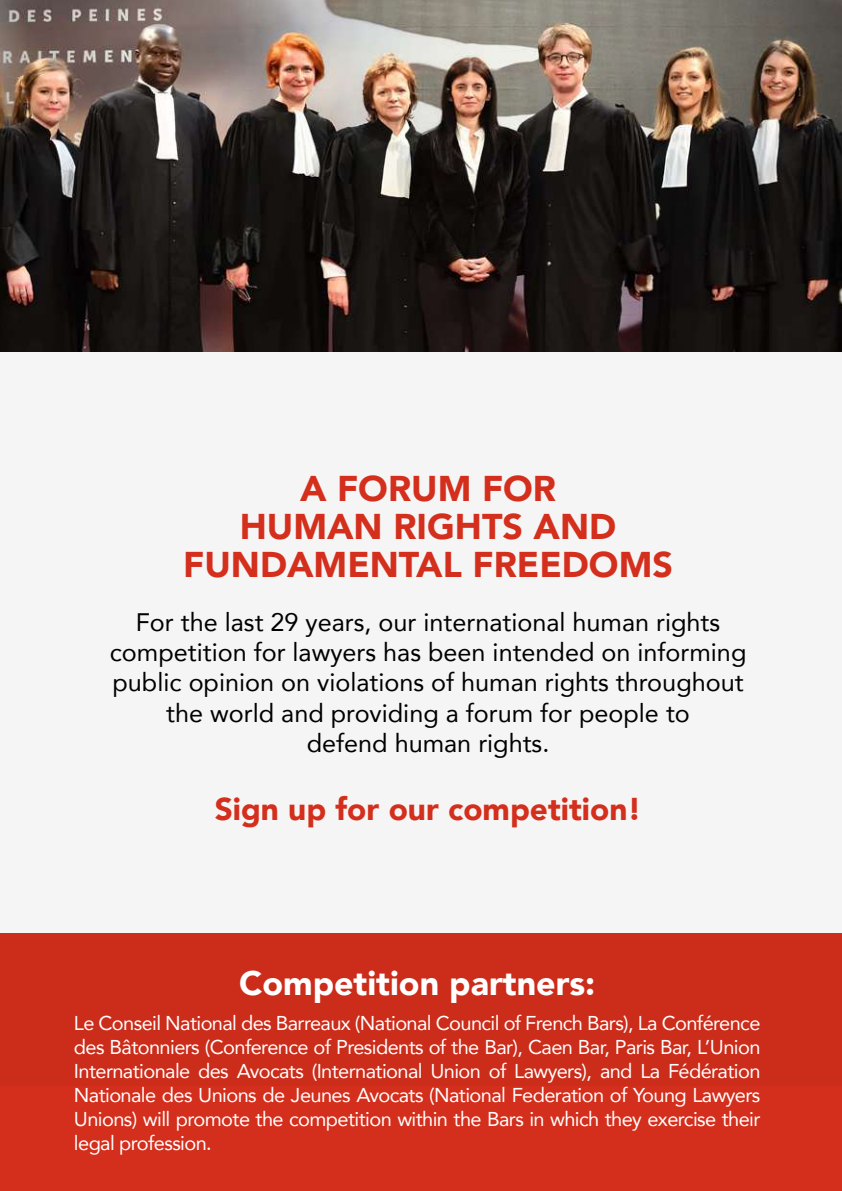
<style>
.page{position:relative;width:842px;height:1191px;background:#fff}
.page>*{position:absolute;margin:0;border:0;box-sizing:border-box;transform-origin:0 0}
.t1{font:900 35.8px/37.8px "Avenir";color:#d42e1c;text-align:center}
.t2{font:900 34px "Avenir";color:#fff}
.t3{font:900 31.6px "Avenir";color:#d42e1c}
.t4{font:25.2px/30.2px "Avenir";color:#000;text-align:center}
.t5{font:20px/24px "Avenir";letter-spacing:-.03em;color:#fff;text-align:justify}
</style>
<div class="page">
<div style="left:0;top:0;width:842px;height:1086px;background:#f5f5f5"></div>
<img style="left:0;top:0;width:842px;height:351px">
<div style="left:0;top:933px;width:842px;height:258px;background:#cc2c1a"></div>
<h1 class="t1" style="left:183px;top:469px;width:491px">A FORUM FOR<br>HUMAN RIGHTS AND<br>FUNDAMENTAL FREEDOMS</h1>
<p class="t4" style="left:110px;top:606px;width:638px">For the last 29 years, our international human rights competition for lawyers has been intended on informing public opinion on violations of human rights throughout the world and providing a forum for people to<br>defend human rights.</p>
<h3 class="t3" style="left:215px;top:781px;width:428px">Sign up for our competition!</h3>
<h2 class="t2" style="left:239px;top:953px;width:358px">Competition partners:</h2>
<p class="t5" style="left:74px;top:1010px;width:688px">Le Conseil National des Barreaux (National Council of French Bars), La Conférence des Bâtonniers (Conference of Presidents of the Bar), Caen Bar, Paris Bar, L’Union Internationale des Avocats (International Union of Lawyers), and La Fédération Nationale des Unions de Jeunes Avocats (National Federation of Young Lawyers Unions) will promote the competition within the Bars in which they exercise their legal profession.</p>
</div>
